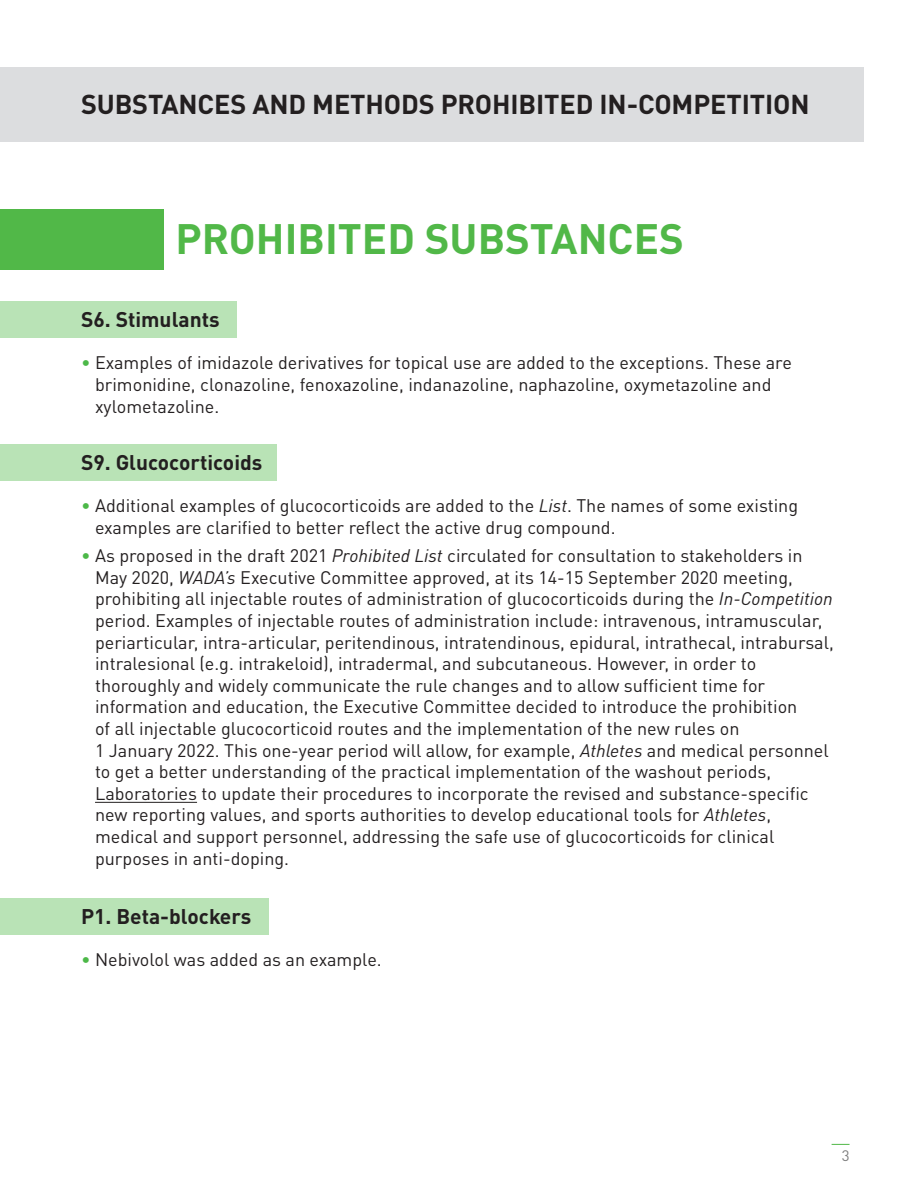
<style>
.page{position:relative;width:918px;height:1188px;background:#fff}
.page>*{position:absolute;margin:0;border:0;box-sizing:border-box;transform-origin:0 0}
.t1{font:700 42px "DIN Pro";color:#51b848}
.t2{font:700 27px "DIN Pro";letter-spacing:-.005em;color:#231f20}
.t3{font:700 21px "DIN Pro";color:#231f20}
.t4{font:18px/21.6px "DIN Pro";color:#231f20}
.t5{font:15px "DIN Pro";color:#7e7e7e}
.s1{color:#4cb848}
.s2{font-style:italic}
</style>
<div class="page">
<svg style="left:832px;top:1144px;width:18px;height:1px"></svg>
<div style="left:0;top:301px;width:236px;height:37px;background:#b9e3b6"></div>
<div style="left:0;top:444px;width:277px;height:37px;background:#b9e3b6"></div>
<hr style="left:95px;top:802px;width:102px;height:1px;background:#231f20">
<div style="left:0;top:68px;width:864px;height:74px;background:#dcdddf"></div>
<div style="left:0;top:209px;width:164px;height:61px;background:#51b848"></div>
<div style="left:0;top:898px;width:269px;height:37px;background:#b9e3b6"></div>
<p class="t2" style="left:81px;top:82px;width:730px">SUBSTANCES AND METHODS PROHIBITED IN-COMPETITION</p>
<p class="t1" style="left:176px;top:204px;width:510px">PROHIBITED SUBSTANCES</p>
<p class="t3" style="left:81px;top:302px;width:140px">S6. Stimulants</p>
<p class="t4" style="left:95px;top:350px;width:698px;text-indent:-14px"><span class="s1">•</span> Examples of imidazole derivatives for topical use are added to the exceptions. These are brimonidine, clonazoline, fenoxazoline, indanazoline, naphazoline, oxymetazoline and xylometazoline.</p>
<p class="t3" style="left:81px;top:445px;width:183px">S9. Glucocorticoids</p>
<p class="t4" style="left:95px;top:493px;width:705px;text-indent:-14px"><span class="s1">•</span> Additional examples of glucocorticoids are added to the <span class="s2">List</span>. The names of some existing examples are clarified to better reflect the active drug compound.</p>
<p class="t4" style="left:95px;top:543px;width:740px;text-indent:-14px"><span class="s1">•</span> As proposed in the draft 2021 <span class="s2">Prohibited List</span> circulated for consultation to stakeholders in May 2020, <span class="s2">WADA’s</span> Executive Committee approved, at its 14-15 September 2020 meeting, prohibiting all injectable routes of administration of glucocorticoids during the <span class="s2">In-Competition </span>period. Examples of injectable routes of administration include: intravenous, intramuscular, periarticular, intra-articular, peritendinous, intratendinous, epidural, intrathecal, intrabursal, intralesional (e.g. intrakeloid), intradermal, and subcutaneous. However, in order to thoroughly and widely communicate the rule changes and to allow sufficient time for information and education, the Executive Committee decided to introduce the prohibition<br>of all injectable glucocorticoid routes and the implementation of the new rules on<br>1 January 2022. This one-year period will allow, for example, <span class="s2">Athletes</span> and medical personnel to get a better understanding of the practical implementation of the washout periods, Laboratories to update their procedures to incorporate the revised and substance-specific new reporting values, and sports authorities to develop educational tools for <span class="s2">Athletes</span>, medical and support personnel, addressing the safe use of glucocorticoids for clinical purposes in anti-doping.</p>
<p class="t3" style="left:81px;top:899px;width:172px">P1. Beta-blockers</p>
<p class="t4" style="left:81px;top:947px;width:302px"><span class="s1">•</span> Nebivolol was added as an example.</p>
<p class="t5" style="left:842px;top:1144px;width:9px">3</p>
</div>
